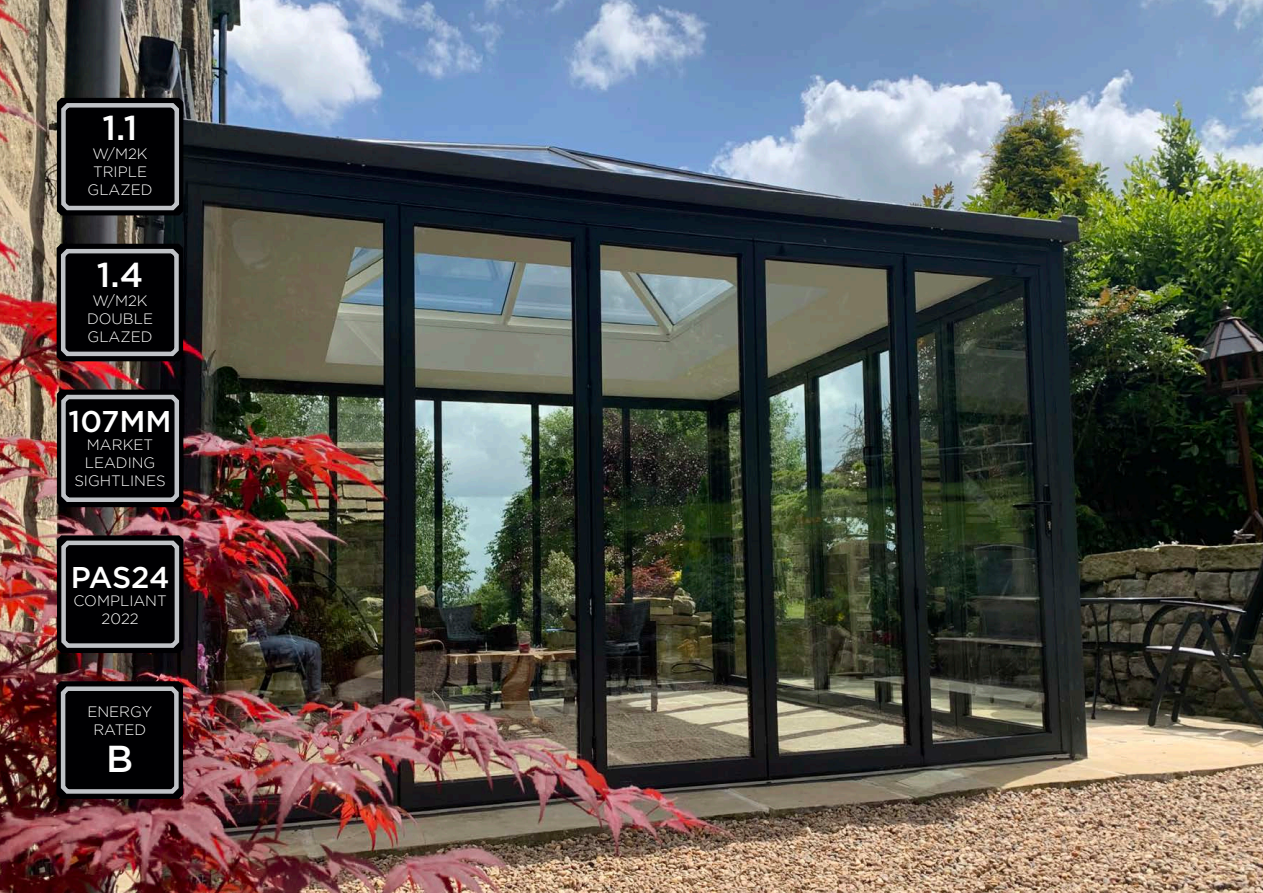
<style>
.page{position:relative;width:1263px;height:893px;background:#fff}
.page>*{position:absolute;margin:0;border:0;box-sizing:border-box;transform-origin:0 0}
.t1{font:500 37.5px "Gotham";color:#fff}
.t2{font:500 34.5px "Gotham";color:#fff}
.t3{font:500 30px "Gotham";letter-spacing:-.005em;color:#fff}
.t4{font:300 15px/18px "Gotham";color:#fff;text-align:center}
</style>
<div class="page">
<img style="left:0;top:0;width:1263px;height:893px">
<svg style="left:57px;top:98px;width:126px;height:117px"></svg>
<svg style="left:57px;top:244px;width:126px;height:117px"></svg>
<svg style="left:57px;top:535px;width:126px;height:118px"></svg>
<svg style="left:56px;top:681px;width:127px;height:118px"></svg>
<svg style="left:57px;top:390px;width:126px;height:117px"></svg>
<p class="t2" style="left:103px;top:105px;width:36px">1.1</p>
<p class="t4" style="left:93px;top:145px;width:57px">W/M2K</p>
<p class="t4" style="left:93px;top:163px;width:56px">TRIPLE</p>
<p class="t4" style="left:88px;top:181px;width:66px">GLAZED</p>
<p class="t2" style="left:97px;top:252px;width:48px">1.4</p>
<p class="t4" style="left:93px;top:291px;width:57px">W/M2K</p>
<p class="t4" style="left:87px;top:309px;width:68px">DOUBLE</p>
<p class="t4" style="left:88px;top:327px;width:66px">GLAZED</p>
<p class="t3" style="left:68px;top:402px;width:105px">107MM</p>
<p class="t4" style="left:87px;top:436px;width:68px">MARKET</p>
<p class="t4" style="left:74px;top:454px;width:93px">LEADING<br>SIGHTLINES</p>
<p class="t3" style="left:71px;top:557px;width:100px">PAS24</p>
<p class="t4" style="left:73px;top:591px;width:95px">COMPLIANT</p>
<p class="t4" style="left:102px;top:609px;width:39px">2022</p>
<p class="t4" style="left:87px;top:702px;width:66px">ENERGY</p>
<p class="t4" style="left:93px;top:720px;width:54px">RATED</p>
<p class="t1" style="left:106px;top:734px;width:29px">B</p>
</div>
